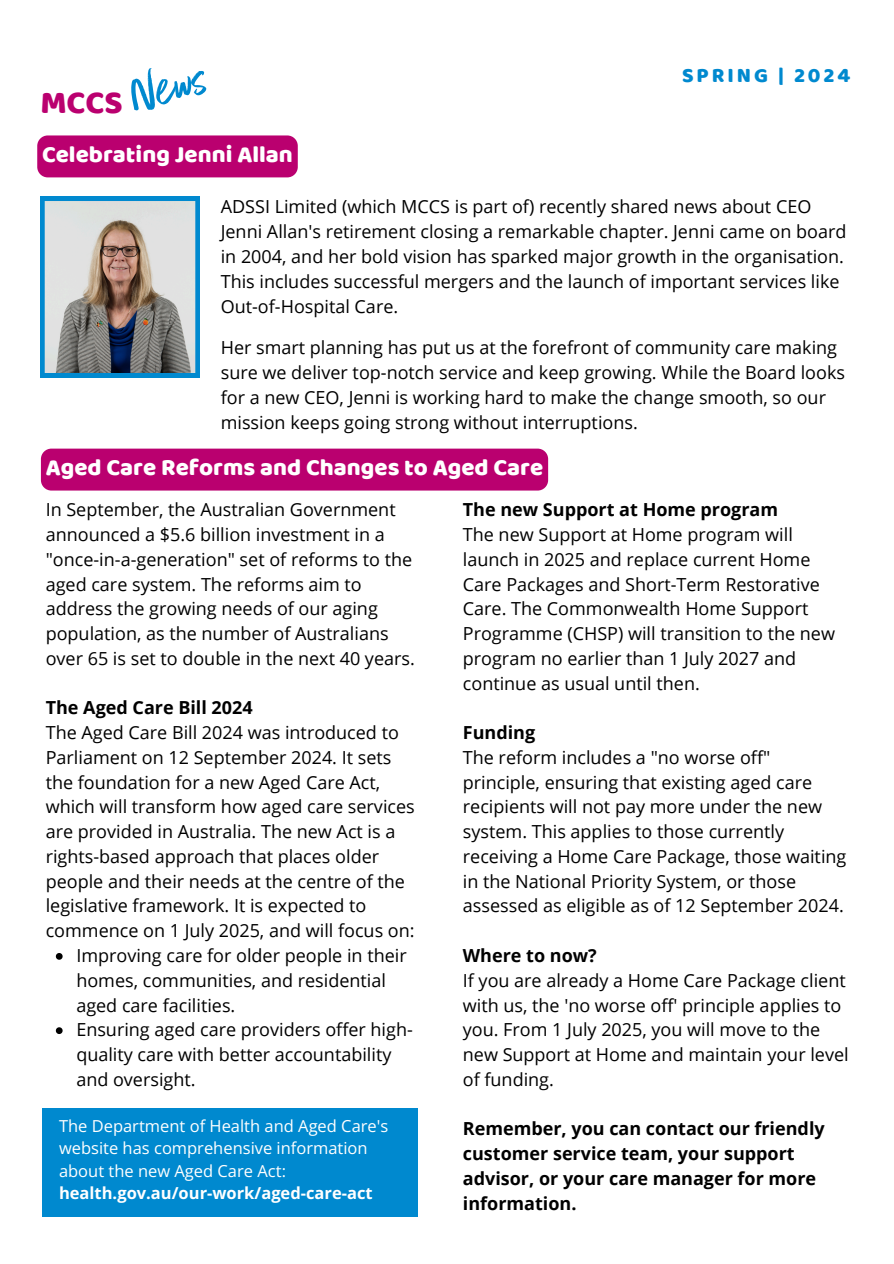
<style>
.page{position:relative;width:894px;height:1264px;background:#fff}
.page>*{position:absolute;margin:0;border:0;box-sizing:border-box;transform-origin:0 0}
.t1{font:60px "Better Times";color:#0089cf}
.t2{font:33px "Baloo";color:#ba006f}
.t3{font:24px "Baloo";color:#fff}
.t4{font:21px "Baloo";letter-spacing:.14em;color:#0089cf}
.t5{font:18px/24.8px "Open Sans";color:#000}
.t6{font:700 18px/24.8px "Open Sans";color:#000}
.t7{font:16.5px/22.5px "Open Sans";color:#fff}
.s1{font-weight:700}
</style>
<div class="page">
<svg style="left:40px;top:196px;width:160px;height:181px;background:#9aa3a7"></svg>
<div style="left:37px;top:135px;width:261px;height:42px;background:#ba006f;border-radius:10px"></div>
<svg style="left:56px;top:953px;width:7px;height:6px"></svg>
<svg style="left:56px;top:1027px;width:7px;height:7px"></svg>
<div style="left:41px;top:448px;width:507px;height:42px;background:#ba006f;border-radius:10px"></div>
<div style="left:42px;top:1107px;width:375px;height:109px;background:#0089cf"></div>
<p class="t1" style="left:123px;top:62px;width:81px;rotate:-12deg">News</p>
<p class="t2" style="left:40px;top:82px;width:84px">MCCS</p>
<p class="t3" style="left:42px;top:139px;width:252px">Celebrating Jenni Allan</p>
<h4 class="t4" style="left:682px;top:63px;width:170px">SPRING | 2024</h4>
<h2 class="t5" style="left:221px;top:193px;width:627px">ADSSI Limited (which MCCS is part of) recently shared news about CEO Jenni Allan's retirement closing a remarkable chapter. Jenni came on board in 2004, and her bold vision has sparked major growth in the organisation.<br>This includes successful mergers and the launch of important services like Out-of-Hospital Care.</h2>
<h3 class="t5" style="left:221px;top:334px;width:625px">Her smart planning has put us at the forefront of community care making sure we deliver top-notch service and keep growing. While the Board looks for a new CEO, Jenni is working hard to make the change smooth, so our mission keeps going strong without interruptions.</h3>
<p class="t3" style="left:46px;top:452px;width:499px">Aged Care Reforms and Changes to Aged Care</p>
<h3 class="t5" style="left:46px;top:497px;width:370px">In September, the Australian Government announced a $5.6 billion investment in a "once-in-a-generation" set of reforms to the aged care system. The reforms aim to address the growing needs of our aging population, as the number of Australians over 65 is set to double in the next 40 years.</h3>
<p class="t6" style="left:46px;top:695px;width:208px">The Aged Care Bill 2024</p>
<p class="t5" style="left:46px;top:719px;width:370px">The Aged Care Bill 2024 was introduced to Parliament on 12 September 2024. It sets the foundation for a new Aged Care Act, which will transform how aged care services are provided in Australia. The new Act is a rights-based approach that places older people and their needs at the centre of the legislative framework. It is expected to commence on 1 July 2025, and will focus on:</p>
<p class="t5" style="left:76px;top:942px;width:332px">Improving care for older people in their homes, communities, and residential aged care facilities.</p>
<p class="t5" style="left:76px;top:1016px;width:338px">Ensuring aged care providers offer high&shy;quality care with better accountability and oversight.</p>
<h5 class="t7" style="left:59px;top:1114px;width:331px">The Department of Health and Aged Care's website has comprehensive information about the new Aged Care Act: <span class="s1">health.gov.au/our-work/aged-care-act</span></h5>
<p class="t6" style="left:462px;top:497px;width:317px">The new Support at Home program</p>
<p class="t5" style="left:462px;top:521px;width:373px">The new Support at Home program will launch in 2025 and replace current Home Care Packages and Short-Term Restorative Care. The Commonwealth Home Support Programme (CHSP) will transition to the new program no earlier than 1 July 2027 and continue as usual until then.</p>
<p class="t6" style="left:462px;top:719px;width:74px">Funding</p>
<p class="t5" style="left:462px;top:744px;width:385px">The reform includes a "no worse off" principle, ensuring that existing aged care recipients will not pay more under the new system. This applies to those currently receiving a Home Care Package, those waiting in the National Priority System, or those assessed as eligible as of 12 September 2024.</p>
<p class="t6" style="left:462px;top:942px;width:135px">Where to now?</p>
<p class="t5" style="left:462px;top:967px;width:387px">If you are already a Home Care Package client with us, the 'no worse off' principle applies to you. From 1 July 2025, you will move to the new Support at Home and maintain your level of funding.</p>
<p class="t6" style="left:462px;top:1115px;width:363px">Remember, you can contact our friendly customer service team, your support advisor, or your care manager for more information.</p>
</div>
